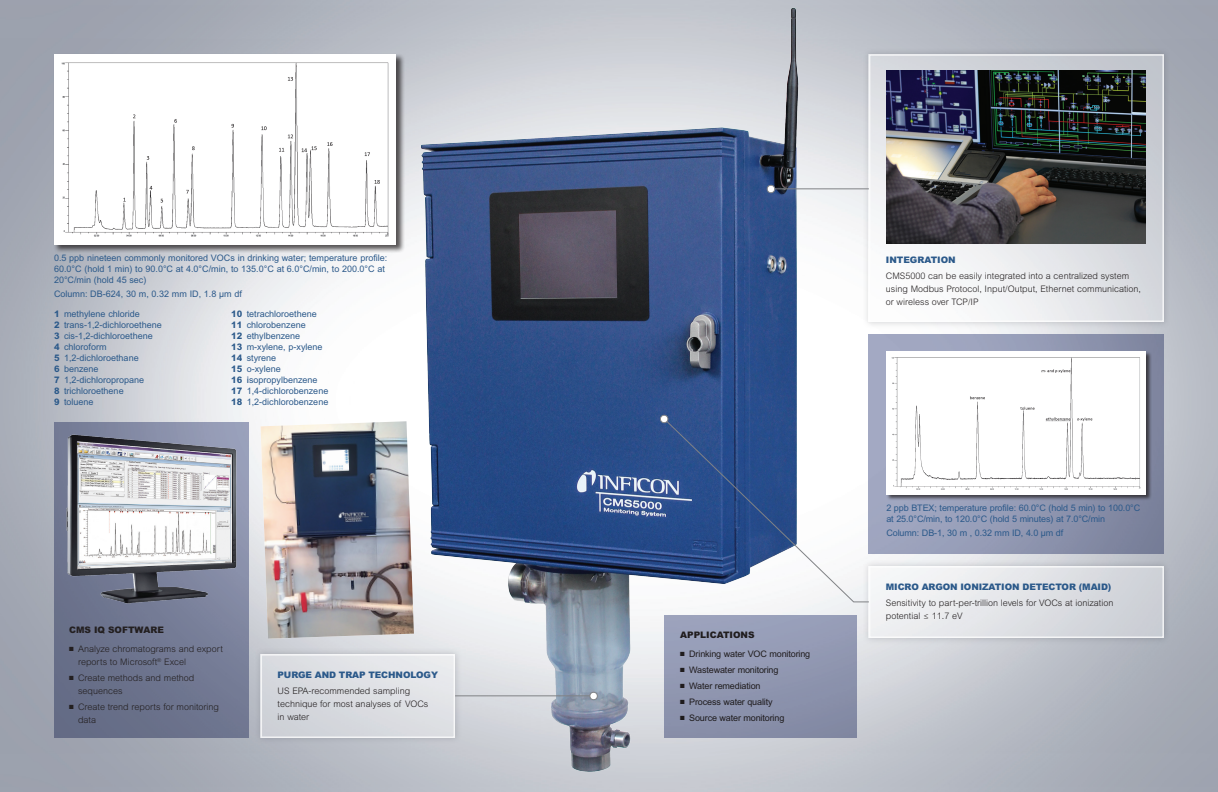
<style>
.page{position:relative;width:1218px;height:792px;background:#fff}
.page>*{position:absolute;margin:0;border:0;box-sizing:border-box;transform-origin:0 0}
.t1{font:9px/11px "Arial MT Std";color:#2b598a}
.COPY__call_outs_boxe{font:300 9px/13px "Arial MT Std";color:#231f20}
.t2{font:9px "Arial MT Std";letter-spacing:-.015em;color:#231f20}
.SUBHEAD__boxed{font:900 9px "Arial MT Std";letter-spacing:-.01em;color:#2b598a}
.SUBHEAD__boxed-2{font:900 9px "Arial MT Std";color:#231f20}
.s1{font-weight:800}
.s2{font-weight:500}
</style>
<div class="page">
<div style="left:862px;top:48px;width:308px;height:280px;background:#bcbdc0;opacity:.75"></div>
<svg style="left:868px;top:54px;width:295px;height:268px"></svg>
<img style="left:415px;top:0;width:390px;height:780px">
<img style="left:260px;top:421px;width:154px;height:218px">
<div style="left:54px;top:54px;width:351px;height:199px;background:#231f20;opacity:.75"></div>
<img style="left:54px;top:54px;width:342px;height:190px">
<div style="left:664px;top:615px;width:192px;height:123px;background:#9097b0"></div>
<svg style="left:54px;top:422px;width:194px;height:316px;background:#707791"></svg>
<div style="left:868px;top:334px;width:295px;height:220px;background:linear-gradient(to right,#a6adc7,#7c839d)"></div>
<img style="left:61px;top:432px;width:182px;height:175px">
<img style="left:886px;top:71px;width:259px;height:172px">
<div style="left:254px;top:648px;width:207px;height:96px;background:#bcbdc0;opacity:.75"></div>
<div style="left:260px;top:654px;width:195px;height:84px;background:linear-gradient(to right,#d2d5da,#e6e7ea)"></div>
<div style="left:862px;top:560px;width:308px;height:84px;background:#bcbdc0;opacity:.75"></div>
<div style="left:868px;top:566px;width:295px;height:72px;background:linear-gradient(to right,#f7f7f8,#cccfd6)"></div>
<hr style="left:455px;top:695px;width:136px;height:1px;background:#808285">
<hr style="left:770px;top:188px;width:98px;height:1px;background:#808285">
<svg style="left:588px;top:690px;width:9px;height:12px"></svg>
<svg style="left:765px;top:183px;width:10px;height:12px"></svg>
<div style="left:886px;top:351px;width:265px;height:150px;background:#231f20;opacity:.75"></div>
<img style="left:886px;top:352px;width:259px;height:142px">
<svg style="left:658px;top:413px;width:211px;height:190px"></svg>
<p class="t1" style="left:54px;top:252px;width:335px">0.5 ppb nineteen commonly monitored VOCs in drinking water; temperature profile:<br>60.0°C (hold 1 min) to 90.0°C at 4.0°C/min, to 135.0°C at 6.0°C/min, to 200.0°C at<br>20°C/min (hold 45 sec)</p>
<p class="t1" style="left:54px;top:288px;width:189px">Column: DB-624, 30 m, 0.32 mm ID, 1.8 µm df</p>
<p class="t1" style="left:54px;top:309px;width:87px"><span class="s1">1</span> methylene chloride</p>
<p class="t1" style="left:54px;top:320px;width:109px"><span class="s1">2</span> trans-1,2-dichloroethene</p>
<p class="t1" style="left:54px;top:331px;width:100px"><span class="s1">3</span> cis-1,2-dichloroethene</p>
<p class="t1" style="left:54px;top:342px;width:54px"><span class="s1">4</span> chloroform</p>
<p class="t1" style="left:54px;top:353px;width:86px"><span class="s1">5</span> 1,2-dichloroethane</p>
<p class="t1" style="left:54px;top:364px;width:46px"><span class="s1">6</span> benzene</p>
<p class="t1" style="left:54px;top:375px;width:92px"><span class="s1">7</span> 1,2-dichloropropane</p>
<p class="t1" style="left:54px;top:386px;width:71px"><span class="s1">8</span> trichloroethene</p>
<p class="t1" style="left:54px;top:397px;width:41px"><span class="s1">9</span> toluene</p>
<p class="t1" style="left:231px;top:309px;width:87px"><span class="s1">10</span> tetrachloroethene</p>
<p class="t1" style="left:231px;top:320px;width:76px"><span class="s1">11</span> chlorobenzene</p>
<p class="t1" style="left:231px;top:331px;width:71px"><span class="s1">12</span> ethylbenzene</p>
<p class="t1" style="left:231px;top:342px;width:93px"><span class="s1">13</span> m-xylene, p-xylene</p>
<p class="t1" style="left:231px;top:353px;width:47px"><span class="s1">14</span> styrene</p>
<p class="t1" style="left:231px;top:364px;width:51px"><span class="s1">15</span> o-xylene</p>
<p class="t1" style="left:231px;top:375px;width:88px"><span class="s1">16</span> <span class="s2">i</span>sopropylbenzene</p>
<p class="t1" style="left:231px;top:386px;width:99px"><span class="s1">17</span> 1,4-dichlorobenzene</p>
<p class="t1" style="left:231px;top:397px;width:99px"><span class="s1">18</span> 1,2-dichlorobenzene</p>
<p class="SUBHEAD__boxed-2" style="left:69px;top:624px;width:96px">CMS IQ SOFTWARE</p>
<p class="COPY__call_outs_boxe" style="left:78px;top:642px;width:146px;text-indent:-9px">■ Analyze chromatograms and export reports to Microsoft<sup>®</sup> Excel</p>
<p class="COPY__call_outs_boxe" style="left:78px;top:671px;width:118px;text-indent:-9px">■ Create methods and method sequences</p>
<p class="COPY__call_outs_boxe" style="left:78px;top:700px;width:142px;text-indent:-9px">■ Create trend reports for monitoring data</p>
<p class="SUBHEAD__boxed" style="left:277px;top:669px;width:162px">PURGE AND TRAP TECHNOLOGY</p>
<p class="COPY__call_outs_boxe" style="left:277px;top:684px;width:152px">US EPA-recommended sampling technique for most analyses of VOCs in water</p>
<p class="SUBHEAD__boxed" style="left:885px;top:254px;width:71px">INTEGRATION</p>
<p class="COPY__call_outs_boxe" style="left:885px;top:269px;width:256px">CMS5000 can be easily integrated into a centralized system using Modbus Protocol, Input/Output, Ethernet communication, or wireless over TCP/IP</p>
<p class="SUBHEAD__boxed-2" style="left:680px;top:629px;width:76px">APPLICATIONS</p>
<p class="t2" style="left:680px;top:648px;width:132px">■ Drinking water VOC monitoring</p>
<p class="t2" style="left:680px;top:664px;width:100px">■ Wastewater monitoring</p>
<p class="t2" style="left:680px;top:680px;width:82px">■ Water remediation</p>
<p class="t2" style="left:680px;top:696px;width:94px">■ Process water quality</p>
<p class="t2" style="left:680px;top:712px;width:106px">■ Source water monitoring</p>
<p class="t1" style="left:886px;top:502px;width:255px">2 ppb BTEX; temperature profile: 60.0°C (hold 5 min) to 100.0°C at 25.0°C/min, to 120.0°C (hold 5 minutes) at 7.0°C/min</p>
<p class="t1" style="left:886px;top:527px;width:178px">Column: DB-1, 30 m , 0.32 mm ID, 4.0 µm df</p>
<p class="SUBHEAD__boxed" style="left:885px;top:581px;width:227px">MICRO ARGON IONIZATION DETECTOR (MAID)</p>
<p class="COPY__call_outs_boxe" style="left:885px;top:596px;width:229px">Sensitivity to part-per-trillion levels for VOCs at ionization potential ≤ 11.7 eV</p>
</div>
